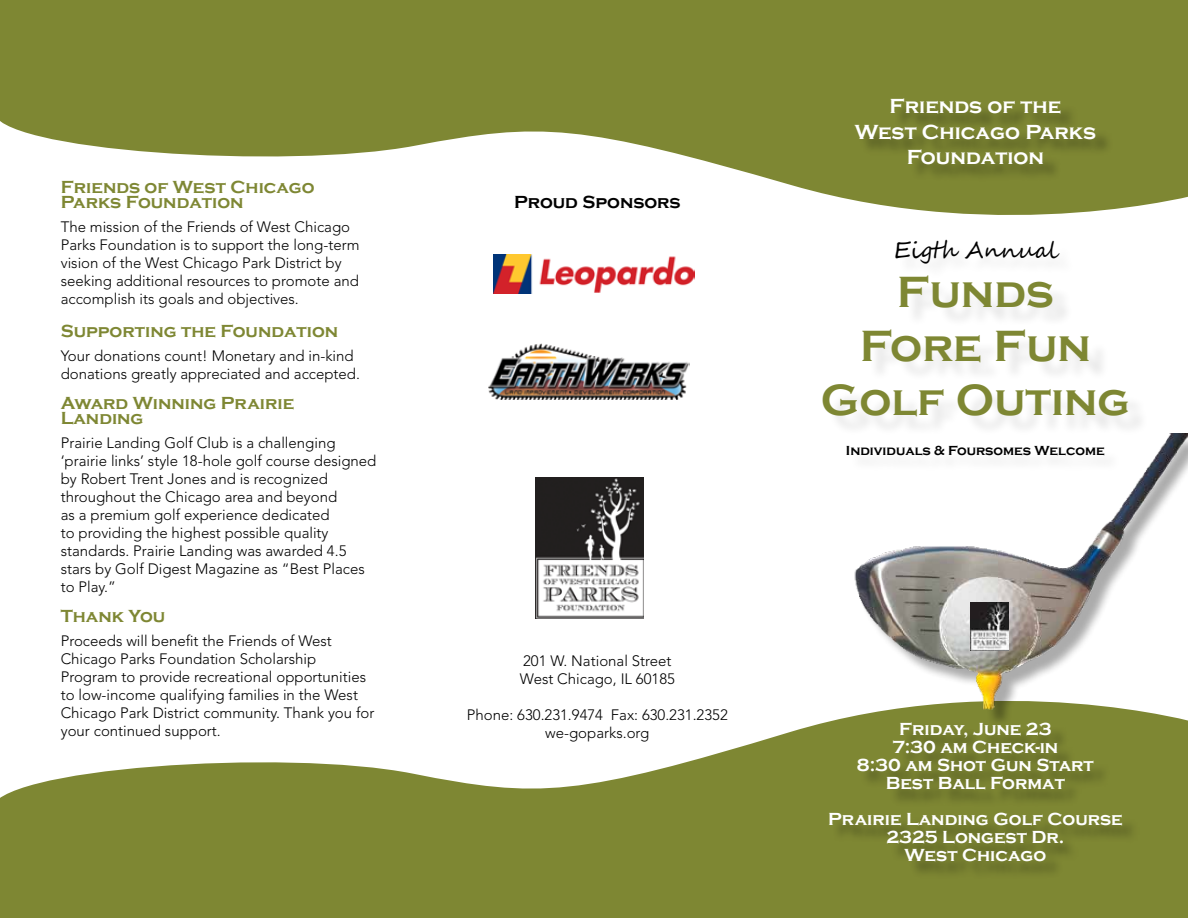
<style>
.page{position:relative;width:1188px;height:918px;background:#fff}
.page>*{position:absolute;margin:0;border:0;box-sizing:border-box;transform-origin:0 0}
.t1{font:700 45px/54px "Copperplate Gothic";color:#7e8733;text-align:center}
.t2{font:22.5px "Segoe Script";color:#000}
.t3{font:700 21px/25.2px "Copperplate Gothic";color:#fff;text-align:center}
.t4{font:700 18px/18px "Copperplate Gothic";color:#fff;text-align:center}
.t5{font:700 18px/15px "Copperplate Gothic";color:#7e8733}
.t6{font:700 18px "Copperplate Gothic";color:#000}
.t7{font:300 15px/18px "Avenir LT Std";color:#000}
.t8{font:700 13.5px "Copperplate Gothic";color:#000}
</style>
<div class="page">
<svg style="left:0;top:723px;width:1188px;height:195px;fill:#7e8733"></svg>
<img style="left:823px;top:433px;width:365px;height:290px">
<img style="left:535px;top:478px;width:108px;height:140px">
<div style="left:850px;top:447px;width:272px;height:26px;background:#fcfcfc"></div>
<img style="left:970px;top:603px;width:38px;height:48px">
<div style="left:832px;top:726px;width:308px;height:154px;background:#000;opacity:.35"></div>
<img style="left:494px;top:255px;width:200px;height:38px">
<svg style="left:0;top:0;width:1188px;height:215px;fill:#7e8733"></svg>
<div style="left:858px;top:102px;width:256px;height:80px;background:#000;opacity:.35"></div>
<div style="left:828px;top:281px;width:321px;height:155px;background:#000;opacity:.1"></div>
<img style="left:489px;top:344px;width:201px;height:56px">
<p class="t5" style="left:61px;top:179px;width:255px">Friends of West Chicago<br>Parks Foundation</p>
<p class="t7" style="left:61px;top:218px;width:300px">The mission of the Friends of West Chicago Parks Foundation is to support the long-term vision of the West Chicago Park District by seeking additional resources to promote and accomplish its goals and objectives.</p>
<p class="t5" style="left:61px;top:323px;width:279px">Supporting the Foundation</p>
<p class="t7" style="left:61px;top:347px;width:301px">Your donations count! Monetary and in-kind donations greatly appreciated and accepted.</p>
<p class="t5" style="left:61px;top:395px;width:235px">Award Winning Prairie<br>Landing</p>
<p class="t7" style="left:61px;top:434px;width:317px">Prairie Landing Golf Club is a challenging ‘prairie links’ style 18-hole golf course designed by Robert Trent Jones and is recognized throughout the Chicago area and beyond<br>as a premium golf experience dedicated<br>to providing the highest possible quality standards. Prairie Landing was awarded 4.5 stars by Golf Digest Magazine as “Best Places to Play.”</p>
<p class="t5" style="left:61px;top:608px;width:106px">Thank You</p>
<p class="t7" style="left:61px;top:632px;width:315px">Proceeds will benefit the Friends of West Chicago Parks Foundation Scholarship Program to provide recreational opportunities to low-income qualifying families in the West Chicago Park District community. Thank you for your continued support.</p>
<p class="t6" style="left:514px;top:192px;width:168px">Proud Sponsors</p>
<p class="t7" style="left:520px;top:652px;width:157px">201 W. National Street<br>West Chicago, IL 60185</p>
<p class="t7" style="left:467px;top:706px;width:262px;text-align:center">Phone: 630.231.9474 Fax: 630.231.2352 we-goparks.org</p>
<h3 class="t3" style="left:855px;top:94px;width:243px">Friends of the<br>West Chicago Parks<br>Foundation</h3>
<h2 class="t2" style="left:894px;top:231px;width:165px">Eigth Annual</h2>
<h1 class="t1" style="left:821px;top:265px;width:311px">Funds<br>Fore Fun<br>Golf Outing</h1>
<p class="t8" style="left:846px;top:443px;width:260px">Individuals &amp; Foursomes Welcome</p>
<p class="t4" style="left:857px;top:721px;width:238px">Friday, June 23<br>7:30 am Check-in<br>8:30 am Shot Gun Start<br>Best Ball Format</p>
<p class="t4" style="left:828px;top:811px;width:296px">Prairie Landing Golf Course<br>2325 Longest Dr.<br>West Chicago</p>
</div>
